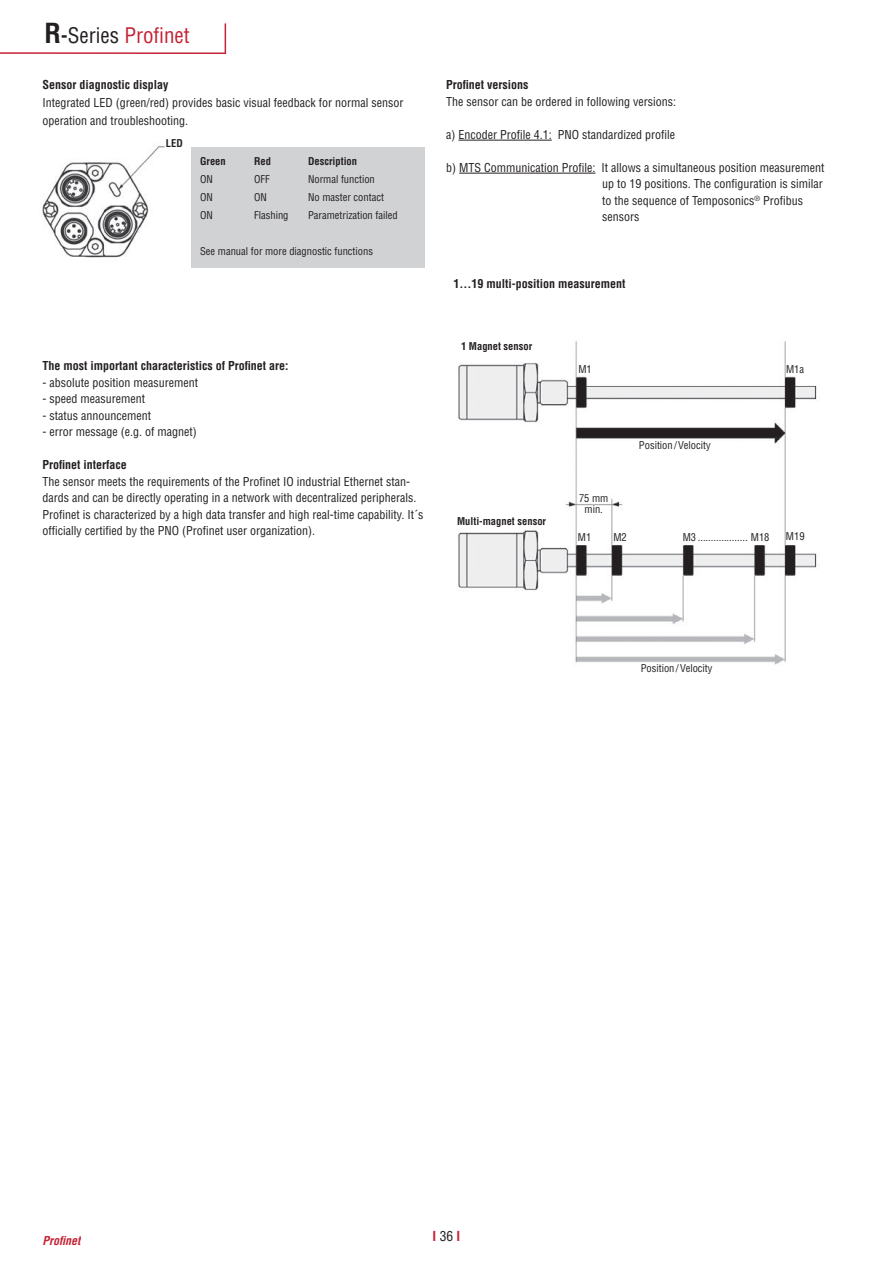
<style>
.page{position:relative;width:893px;height:1263px;background:#fff}
.page>*{position:absolute;margin:0;border:0;box-sizing:border-box;transform-origin:0 0}
.t1{font:condensed 21px "Helvetica LT Std";color:#c52335}
.t2{font:700 condensed 13.5px "Helvetica LT Std";color:#c52335}
.t3{font:condensed 12px/16.5px "Helvetica LT Std";color:#231f20}
.t4{font:700 condensed 12px "Helvetica LT Std";color:#231f20}
.t5{font:italic 700 condensed 12px "Helvetica LT Std";color:#c52335}
.t6{font:condensed 10.5px/10.5px "Helvetica LT Std";color:#231f20;text-align:center}
.t7{font:700 condensed 10.5px "Helvetica LT Std";color:#231f20}
.s1{font-weight:700;font-size:27px;color:#231f20}
.s2{font-weight:700;color:#231f20}
.s3{color:#231f20}
.s4{font-weight:400;color:#231f20}
</style>
<div class="page">
<hr style="left:225px;top:23px;width:1px;height:31px;background:#c52335">
<hr style="left:0;top:52px;width:226px;height:2px;background:#c52335">
<div style="left:191px;top:147px;width:234px;height:121px;background:#d1d2d4"></div>
<hr style="left:458px;top:140px;width:94px;height:1px;background:#231f20">
<hr style="left:459px;top:173px;width:136px;height:1px;background:#231f20">
<img style="left:458px;top:341px;width:359px;height:324px">
<img style="left:42px;top:146px;width:123px;height:112px">
<h1 class="t1" style="left:44px;top:26px;width:147px"><span class="s1">R</span><span class="s2">-</span><span class="s3">Series</span> Profinet</h1>
<p class="t4" style="left:43px;top:80px;width:127px">Sensor diagnostic display</p>
<p class="t3" style="left:43px;top:95px;width:362px;line-height:18px">Integrated LED (green/red) provides basic visual feedback for normal sensor operation and troubleshooting.</p>
<p class="t7" style="left:200px;top:157px;width:27px">Green</p>
<p class="t7" style="left:254px;top:157px;width:18px">Red</p>
<p class="t7" style="left:308px;top:157px;width:50px">Description</p>
<p class="t6" style="left:200px;top:175px;width:14px">ON</p>
<p class="t6" style="left:254px;top:175px;width:17px">OFF</p>
<p class="t6" style="left:308px;top:175px;width:68px">Normal function</p>
<p class="t6" style="left:200px;top:193px;width:14px">ON</p>
<p class="t6" style="left:254px;top:193px;width:14px">ON</p>
<p class="t6" style="left:308px;top:193px;width:77px">No master contact</p>
<p class="t6" style="left:200px;top:211px;width:14px">ON</p>
<p class="t6" style="left:254px;top:211px;width:36px">Flashing</p>
<p class="t6" style="left:308px;top:211px;width:91px">Parametrization failed</p>
<p class="t6" style="left:200px;top:247px;width:174px">See manual for more diagnostic functions</p>
<p class="t7" style="left:166px;top:139px;width:18px">LED</p>
<p class="t4" style="left:43px;top:361px;width:247px">The most important characteristics of Profinet are:</p>
<p class="t3" style="left:43px;top:375px;width:157px">- absolute position measurement</p>
<p class="t3" style="left:43px;top:391px;width:104px">- speed measurement</p>
<p class="t3" style="left:43px;top:408px;width:110px">- status announcement</p>
<p class="t3" style="left:43px;top:424px;width:156px">- error message (e.g. of magnet)</p>
<p class="t4" style="left:43px;top:460px;width:86px">Profinet interface</p>
<p class="t3" style="left:43px;top:474px;width:382px">The sensor meets the requirements of the Profinet IO industrial Ethernet stan&shy;dards and can be directly operating in a network with decentralized peripherals.<br>Profinet is characterized by a high data transfer and high real-time capability. It´s officially certified by the PNO (Profinet user organization).</p>
<p class="t4" style="left:446px;top:80px;width:84px">Profinet versions</p>
<p class="t3" style="left:446px;top:94px;width:231px">The sensor can be ordered in following versions:</p>
<p class="t3" style="left:446px;top:127px;width:230px">a) Encoder Profile 4.1: PNO standardized profile</p>
<p class="t3" style="left:602px;top:160px;width:224px;text-indent:-156px">b) MTS Communication Profile: It allows a simultaneous position measurement up to 19 positions. The configuration is similar to the sequence of Temposonics<sup>®</sup> Profibus sensors</p>
<p class="t4" style="left:453px;top:279px;width:174px">1…19 multi-position measurement</p>
<p class="t7" style="left:461px;top:341px;width:73px">1 Magnet sensor</p>
<p class="t7" style="left:457px;top:517px;width:90px">Multi-magnet sensor</p>
<p class="t6" style="left:578px;top:365px;width:15px">M1</p>
<p class="t6" style="left:786px;top:365px;width:20px">M1a</p>
<p class="t6" style="left:639px;top:441px;width:73px">Position / Velocity</p>
<p class="t6" style="left:579px;top:494px;width:31px">75 mm min.</p>
<p class="t6" style="left:578px;top:532px;width:15px">M1</p>
<p class="t6" style="left:613px;top:532px;width:15px">M2</p>
<p class="t6" style="left:683px;top:533px;width:88px">M3 ................... M18</p>
<p class="t6" style="left:786px;top:532px;width:20px">M19</p>
<p class="t6" style="left:641px;top:663px;width:73px">Position / Velocity</p>
<p class="t5" style="left:43px;top:1233px;width:40px">Profinet</p>
<p class="t2" style="left:433px;top:1230px;width:29px">I<span class="s4">36</span>I</p>
</div>
